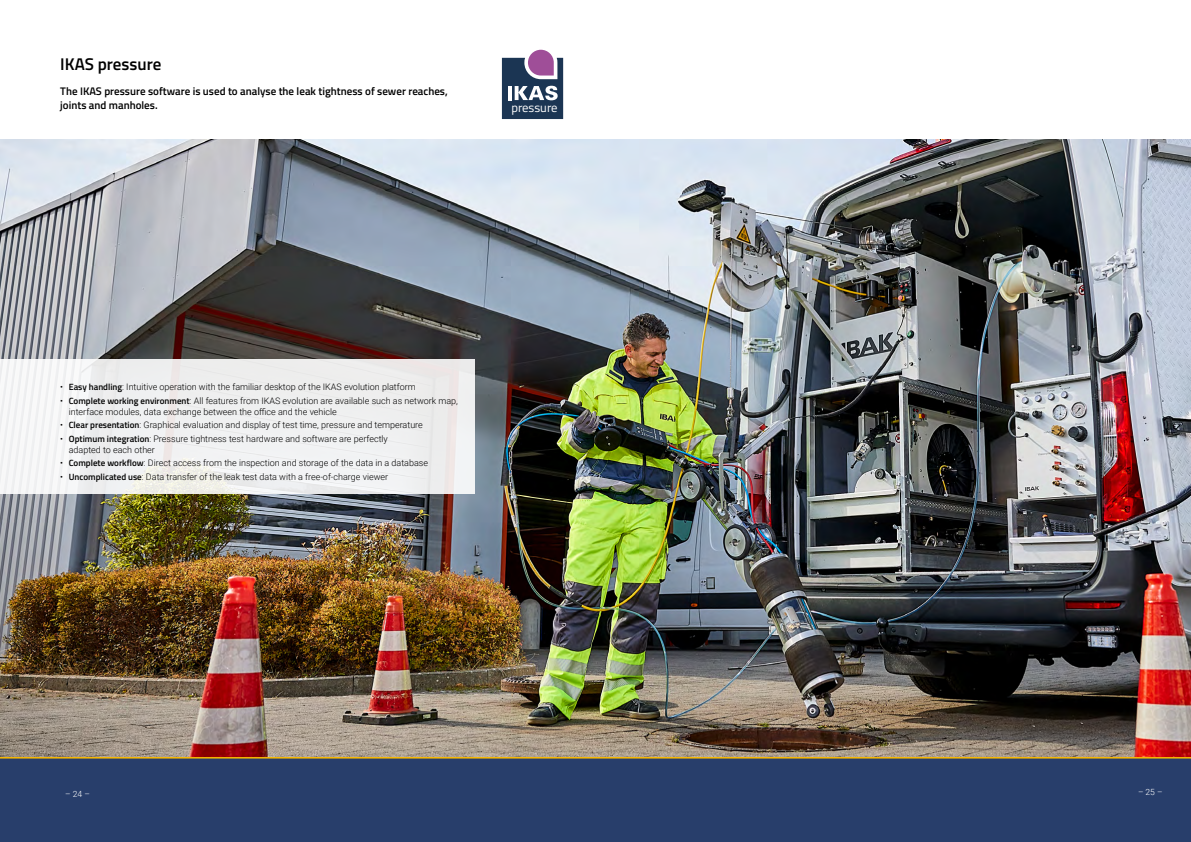
<style>
.page{position:relative;width:1191px;height:842px;background:#fff}
.page>*{position:absolute;margin:0;border:0;box-sizing:border-box;transform-origin:0 0}
.t1{font:600 17px "Titillium Web";color:#000}
.t2{font:12.6px "Titillium Web";color:#fff}
.t3{font:600 11px/14px "Titillium Web";color:#000}
.t4{font:300 9px/11px "Roboto";color:#000}
.t5{font:300 8.5px "Roboto";color:#fff}
.s1{font-family:"Titillium Web";font-weight:600}
</style>
<div class="page">
<img style="left:0;top:139px;width:1191px;height:618px">
<div style="left:0;top:757px;width:1191px;height:85px;background:#283e6b"></div>
<div style="left:0;top:359px;width:475px;height:135px;background:#eff0f0"></div>
<svg style="left:502px;top:50px;width:61px;height:69px"></svg>
<h1 class="t1" style="left:60px;top:51px;width:103px">IKAS pressure</h1>
<p class="t3" style="left:60px;top:84px;width:389px">The IKAS pressure software is used to analyse the leak tightness of sewer reaches, joints and manholes.</p>
<h2 class="t2" style="left:511px;top:98px;width:48px">pressure</h2>
<p class="t4" style="left:60px;top:381px;width:357px">• <span class="s1">Easy handling</span>: Intuitive operation with the familiar desktop of the IKAS evolution platform</p>
<p class="t4" style="left:69px;top:394px;width:391px;text-indent:-9px">• <span class="s1">Complete working environment</span>: All features from IKAS evolution are available such as network map, interface modules, data exchange between the office and the vehicle</p>
<p class="t4" style="left:60px;top:419px;width:364px">• <span class="s1">Clear presentation</span>: Graphical evaluation and display of test time, pressure and temperature</p>
<p class="t4" style="left:69px;top:432px;width:321px;text-indent:-9px">• <span class="s1">Optimum integration</span>: Pressure tightness test hardware and software are perfectly adapted to each other</p>
<p class="t4" style="left:60px;top:457px;width:369px">• <span class="s1">Complete workflow</span>: Direct access from the inspection and storage of the data in a database</p>
<p class="t4" style="left:60px;top:470px;width:329px">• <span class="s1">Uncomplicated use</span>: Data transfer of the leak test data with a free-of-charge viewer</p>
<p class="t5" style="left:65px;top:788px;width:26px">– 24 –</p>
<p class="t5" style="left:1138px;top:786px;width:26px">– 25 –</p>
</div>
